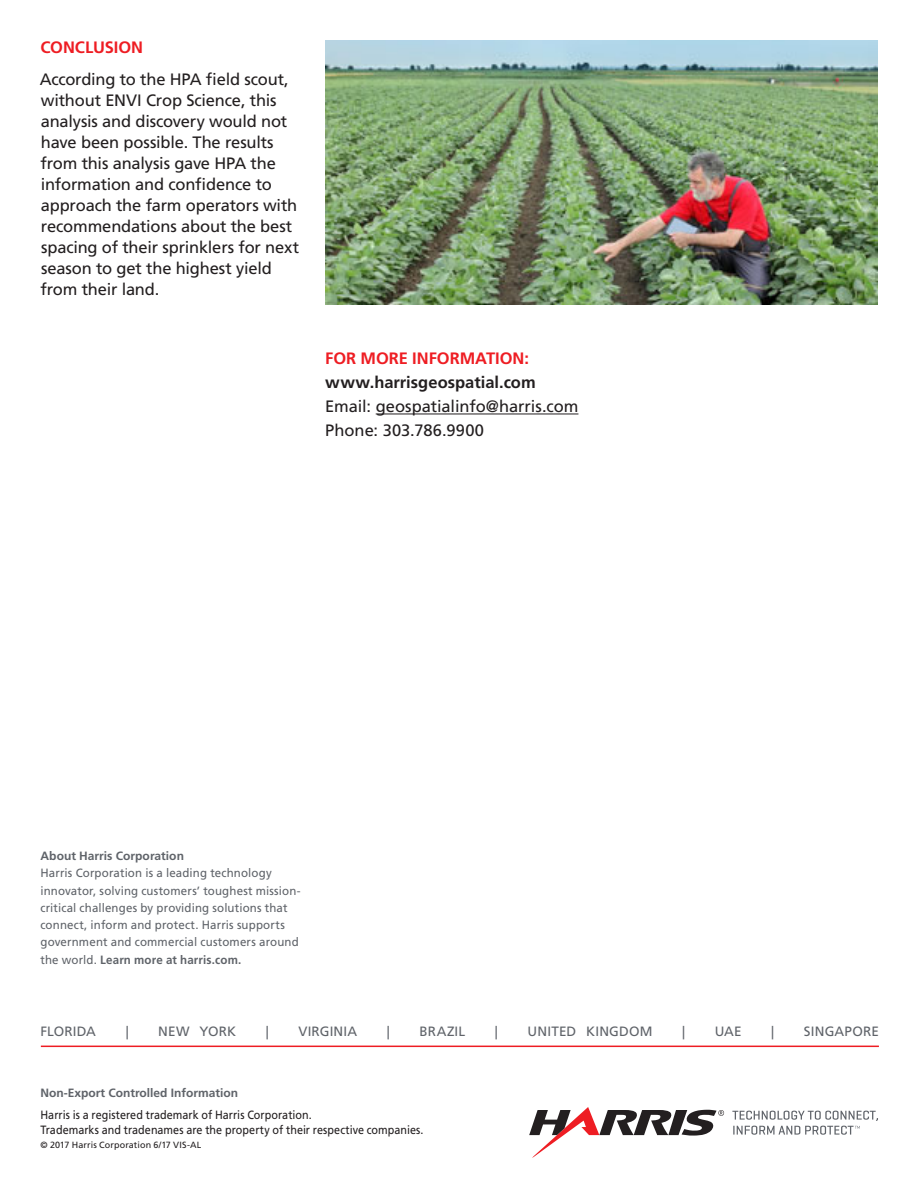
<style>
.page{position:relative;width:918px;height:1188px;background:#fff}
.page>*{position:absolute;margin:0;border:0;box-sizing:border-box;transform-origin:0 0}
.INTRO_PARAGRAPH__11p{font:16.5px/21px "Frutiger LT Std";letter-spacing:-.01em;color:#231f20}
.Paragraph_Heading__1{font:16.5px/24px "Frutiger LT Std";color:#231f20}
.INTRO_PARAGRAPH__11p-2{font:700 16.5px "Frutiger LT Std";letter-spacing:-.005em;color:#ee1d23}
.Locations__9pt_13pt{font:13.5px "Frutiger LT Std";letter-spacing:.01em;color:#5f6369}
.Boilerplate__8pt_11{font:12px/17.2px "Frutiger LT Std";letter-spacing:.01em;color:#5f6369;scale:.96 1}
.LEGAL_REG_TM_INFO{font:12px/15px "Frutiger LT Std";color:#231f20;scale:.9 1}
.NON-EXPORT-CONTROLLE{font:700 12px "Frutiger LT Std";color:#5f6369}
.Boilerplate__8pt_11-2{font:700 12px "Frutiger LT Std";letter-spacing:.005em;color:#5f6369}
.COPYRIGHT___WO_Date{font:9px "Frutiger LT Std";letter-spacing:.01em;color:#231f20}
.s1{font-weight:700;color:#ee1d23}
.s2{font-weight:700}
</style>
<div class="page">
<hr style="left:41px;top:1046px;width:838px;height:1px;background:#ee1d23">
<svg style="left:529px;top:1107px;width:195px;height:51px"></svg>
<svg style="left:732px;top:1111px;width:146px;height:24px"></svg>
<hr style="left:376px;top:414px;width:202px;height:1px;background:#231f20">
<img style="left:325px;top:40px;width:553px;height:265px">
<p class="INTRO_PARAGRAPH__11p-2" style="left:40px;top:37px;width:104px">CONCLUSION</p>
<p class="INTRO_PARAGRAPH__11p" style="left:40px;top:69px;width:261px">According to the HPA field scout, without ENVI Crop Science, this analysis and discovery would not have been possible. The results from this analysis gave HPA the information and confidence to approach the farm operators with recommendations about the best spacing of their sprinklers for next season to get the highest yield from their land.</p>
<p class="Paragraph_Heading__1" style="left:325px;top:347px;width:255px"><span class="s1">FOR MORE INFORMATION: </span><span class="s2">www.harrisgeospatial.com<br></span>Email: geospatialinfo@harris.com<br>Phone: 303.786.9900</p>
<p class="Boilerplate__8pt_11-2" style="left:40px;top:849px;width:145px">About Harris Corporation</p>
<p class="Boilerplate__8pt_11" style="left:40px;top:865px;width:273px">Harris Corporation is a leading technology innovator, solving customers’ toughest mission&shy;critical challenges by providing solutions that connect, inform and protect. Harris supports government and commercial customers around the world. <span class="s2">Learn more at harris.com.</span></p>
<p class="Locations__9pt_13pt" style="left:40px;top:1023px;width:57px">FLORIDA</p>
<p class="Locations__9pt_13pt" style="left:126px;top:1023px;width:4px">|</p>
<p class="Locations__9pt_13pt" style="left:158px;top:1023px;width:79px">NEW YORK</p>
<p class="Locations__9pt_13pt" style="left:266px;top:1023px;width:4px">|</p>
<p class="Locations__9pt_13pt" style="left:298px;top:1023px;width:60px">VIRGINIA</p>
<p class="Locations__9pt_13pt" style="left:387px;top:1023px;width:4px">|</p>
<p class="Locations__9pt_13pt" style="left:420px;top:1023px;width:47px">BRAZIL</p>
<p class="Locations__9pt_13pt" style="left:495px;top:1023px;width:4px">|</p>
<p class="Locations__9pt_13pt" style="left:528px;top:1023px;width:126px">UNITED KINGDOM</p>
<p class="Locations__9pt_13pt" style="left:682px;top:1023px;width:4px">|</p>
<p class="Locations__9pt_13pt" style="left:715px;top:1023px;width:28px">UAE</p>
<p class="Locations__9pt_13pt" style="left:771px;top:1023px;width:4px">|</p>
<p class="Locations__9pt_13pt" style="left:804px;top:1023px;width:76px">SINGAPORE</p>
<p class="NON-EXPORT-CONTROLLE" style="left:40px;top:1086px;width:199px">Non-Export Controlled Information</p>
<p class="LEGAL_REG_TM_INFO" style="left:40px;top:1107px;width:427px">Harris is a registered trademark of Harris Corporation.<br>Trademarks and tradenames are the property of their respective companies.</p>
<p class="COPYRIGHT___WO_Date" style="left:40px;top:1139px;width:162px">© 2017 Harris Corporation 6/17 VIS-AL</p>
</div>
